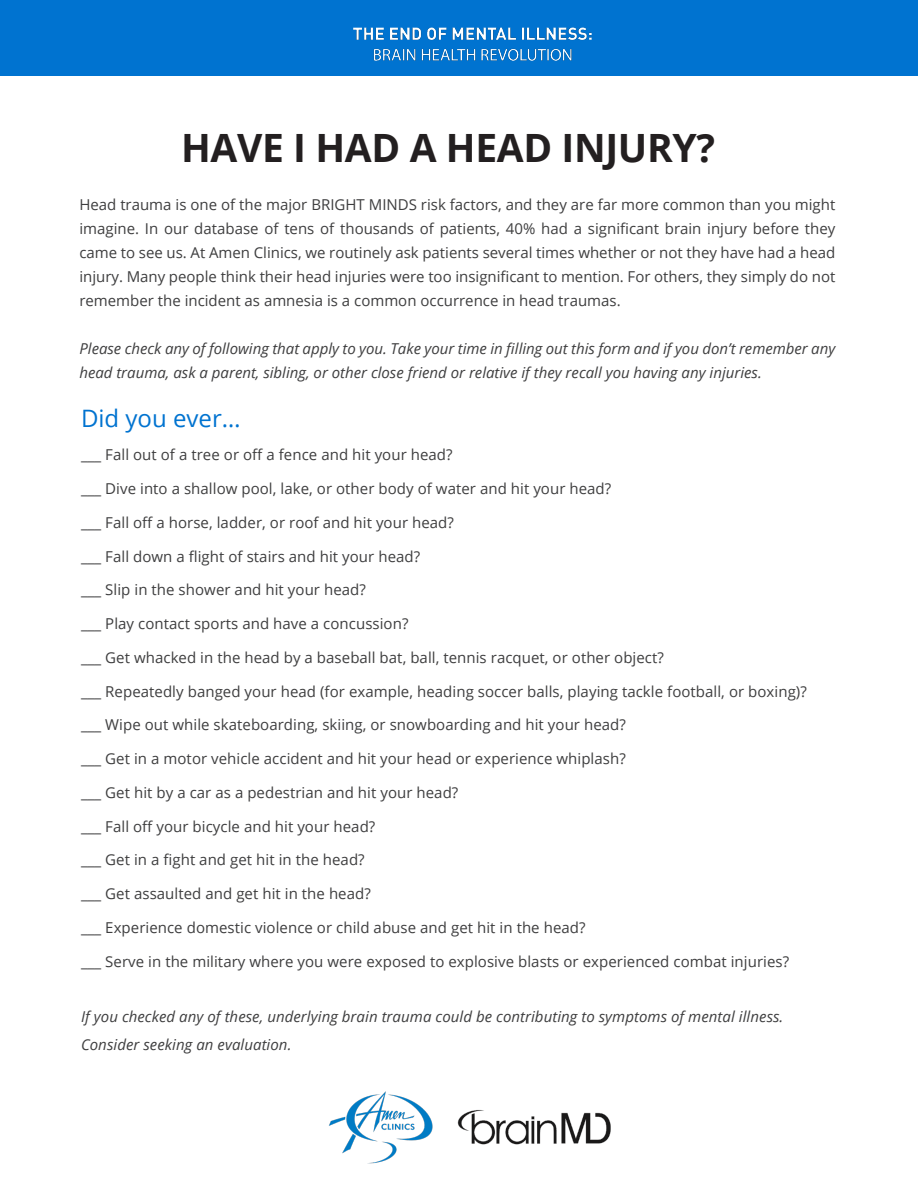
<style>
.page{position:relative;width:918px;height:1188px;background:#fff}
.page>*{position:absolute;margin:0;border:0;box-sizing:border-box;transform-origin:0 0}
.t1{font:700 39px "Open Sans";letter-spacing:-.01em;color:#231f20}
.Opening{font:24px "Open Sans";color:#0073d0}
.Body_1{font:15px "Open Sans";letter-spacing:.005em;color:#3e3e3f}
.Opening-2{font:15px/24px "Open Sans";color:#3e3e3f;text-align:justify}
.Opening-3{font:italic 15px/24px "Open Sans";color:#3e3e3f}
.Body_1-2{font:italic 15px "Open Sans";letter-spacing:.005em;color:#3e3e3f}
</style>
<div class="page">
<div style="left:0;top:0;width:918px;height:76px;background:#0073d0"></div>
<img style="left:353px;top:27px;width:239px;height:34px">
<img style="left:328px;top:1091px;width:105px;height:73px">
<img style="left:457px;top:1110px;width:154px;height:35px">
<p class="t1" style="left:181px;top:120px;width:535px">HAVE I HAD A HEAD INJURY?</p>
<p class="Opening-2" style="left:79px;top:192px;width:758px">Head trauma is one of the major BRIGHT MINDS risk factors, and they are far more common than you might imagine. In our database of tens of thousands of patients, 40% had a significant brain injury before they came to see us. At Amen Clinics, we routinely ask patients several times whether or not they have had a head injury. Many people think their head injuries were too insignificant to mention. For others, they simply do not remember the incident as amnesia is a common occurrence in head traumas.</p>
<p class="Opening-3" style="left:79px;top:336px;width:757px">Please check any of following that apply to you. Take your time in filling out this form and if you don’t remember any head trauma, ask a parent, sibling, or other close friend or relative if they recall you having any injuries.</p>
<p class="Opening" style="left:81px;top:401px;width:161px">Did you ever…</p>
<p class="Body_1" style="left:81px;top:445px;width:373px">___ Fall out of a tree or off a fence and hit your head?</p>
<p class="Body_1" style="left:81px;top:478px;width:532px">___ Dive into a shallow pool, lake, or other body of water and hit your head?</p>
<p class="Body_1" style="left:81px;top:512px;width:375px">___ Fall off a horse, ladder, or roof and hit your head?</p>
<p class="Body_1" style="left:81px;top:546px;width:341px">___ Fall down a flight of stairs and hit your head?</p>
<p class="Body_1" style="left:81px;top:580px;width:286px">___ Slip in the shower and hit your head?</p>
<p class="Body_1" style="left:81px;top:613px;width:329px">___ Play contact sports and have a concussion?</p>
<p class="Body_1" style="left:81px;top:647px;width:584px">___ Get whacked in the head by a baseball bat, ball, tennis racquet, or other object?</p>
<p class="Body_1" style="left:81px;top:681px;width:727px">___ Repeatedly banged your head (for example, heading soccer balls, playing tackle football, or boxing)?</p>
<p class="Body_1" style="left:81px;top:715px;width:546px">___ Wipe out while skateboarding, skiing, or snowboarding and hit your head?</p>
<p class="Body_1" style="left:81px;top:748px;width:546px">___ Get in a motor vehicle accident and hit your head or experience whiplash?</p>
<p class="Body_1" style="left:81px;top:782px;width:379px">___ Get hit by a car as a pedestrian and hit your head?</p>
<p class="Body_1" style="left:81px;top:816px;width:296px">___ Fall off your bicycle and hit your head?</p>
<p class="Body_1" style="left:81px;top:850px;width:285px">___ Get in a fight and get hit in the head?</p>
<p class="Body_1" style="left:81px;top:883px;width:291px">___ Get assaulted and get hit in the head?</p>
<p class="Body_1" style="left:81px;top:917px;width:506px">___ Experience domestic violence or child abuse and get hit in the head?</p>
<p class="Body_1" style="left:81px;top:951px;width:710px">___ Serve in the military where you were exposed to explosive blasts or experienced combat injuries?</p>
<p class="Body_1-2" style="left:81px;top:1006px;width:704px">If you checked any of these, underlying brain trauma could be contributing to symptoms of mental illness.</p>
<p class="Body_1-2" style="left:81px;top:1034px;width:212px">Consider seeking an evaluation.</p>
</div>
